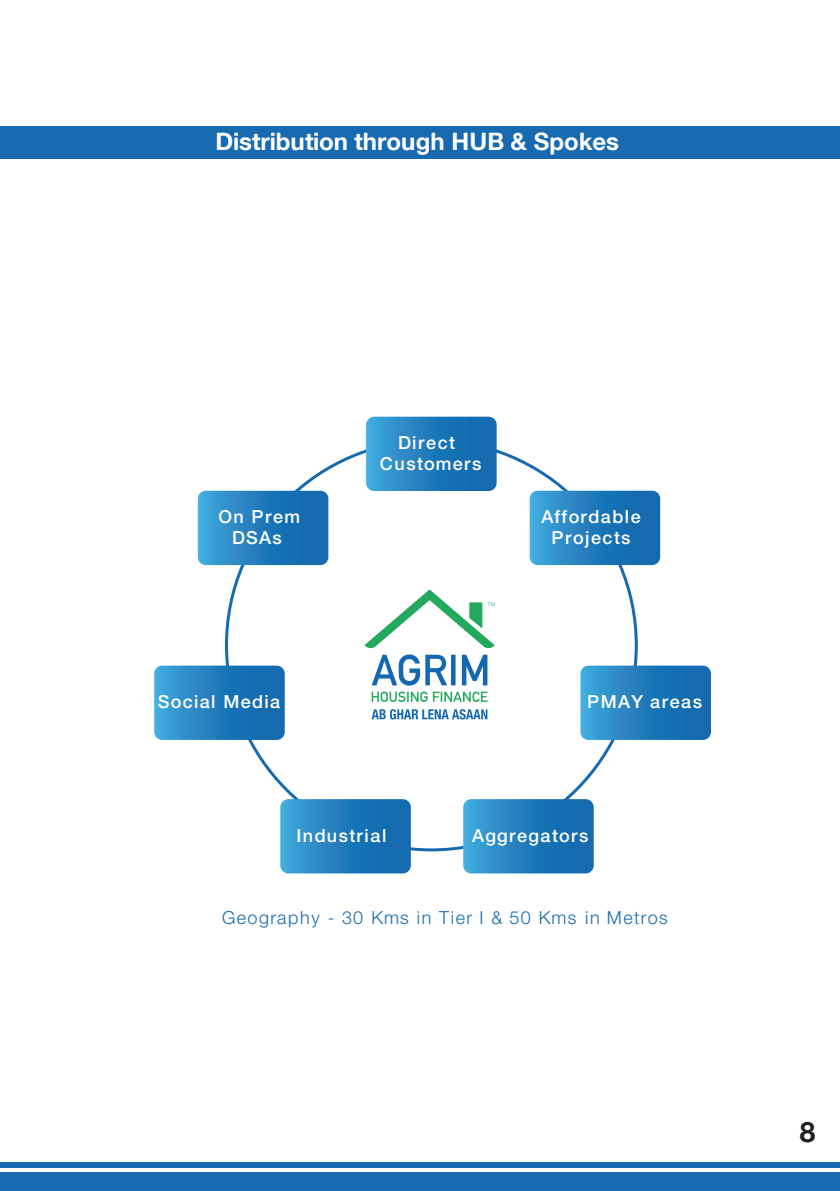
<style>
.page{position:relative;width:840px;height:1191px;background:#fff}
.page>*{position:absolute;margin:0;border:0;box-sizing:border-box;transform-origin:0 0}
.t1{font:700 28px "Helvetica Neue LT Com";color:#231f20}
.t2{font:700 24px "Helvetica Neue LT Com";color:#fff}
.t3{font:500 18px/20.8px "Helvetica Neue LT Std";letter-spacing:.075em;color:#fff;text-align:center}
.t4{font:300 18px "Helvetica Neue LT Std";letter-spacing:.075em;color:#176ab0}
</style>
<div class="page">
<div style="left:0;top:1172px;width:839px;height:19px;background:#176ab0"></div>
<div style="left:0;top:1162px;width:839px;height:5px;background:#176ab0"></div>
<svg style="left:225px;top:439px;width:412px;height:412px"></svg>
<div style="left:1px;top:127px;width:838px;height:32px;background:#176ab0"></div>
<svg style="left:198px;top:491px;width:130px;height:74px;background:#2480be"></svg>
<svg style="left:529px;top:491px;width:130px;height:74px;background:#2681bf"></svg>
<svg style="left:366px;top:417px;width:130px;height:74px;background:#2480be"></svg>
<svg style="left:580px;top:665px;width:130px;height:75px;background:#2782bf"></svg>
<svg style="left:154px;top:665px;width:130px;height:75px;background:#2781bf"></svg>
<svg style="left:280px;top:799px;width:130px;height:74px;background:#2581bf"></svg>
<svg style="left:463px;top:799px;width:130px;height:74px;background:#2580be"></svg>
<svg style="left:371px;top:709px;width:116px;height:10px"></svg>
<svg style="left:371px;top:691px;width:116px;height:11px"></svg>
<svg style="left:371px;top:654px;width:116px;height:31px"></svg>
<svg style="left:364px;top:589px;width:130px;height:59px"></svg>
<h2 class="t2" style="left:215px;top:127px;width:404px">Distribution through HUB &amp; Spokes</h2>
<p class="t3" style="left:380px;top:432px;width:103px">Direct<br>Customers</p>
<p class="t3" style="left:218px;top:506px;width:83px">On Prem<br>DSAs</p>
<p class="t3" style="left:541px;top:506px;width:101px">Affordable<br>Projects</p>
<p class="t3" style="left:158px;top:691px;width:124px">Social Media</p>
<p class="t3" style="left:587px;top:691px;width:116px">PMAY areas</p>
<p class="t3" style="left:296px;top:824px;width:91px">Industrial</p>
<p class="t3" style="left:472px;top:824px;width:118px">Aggregators</p>
<p class="t4" style="left:222px;top:906px;width:447px">Geography - 30 Kms in Tier I &amp; 50 Kms in Metros</p>
<h1 class="t1" style="left:799px;top:1114px;width:17px">8</h1>
</div>
